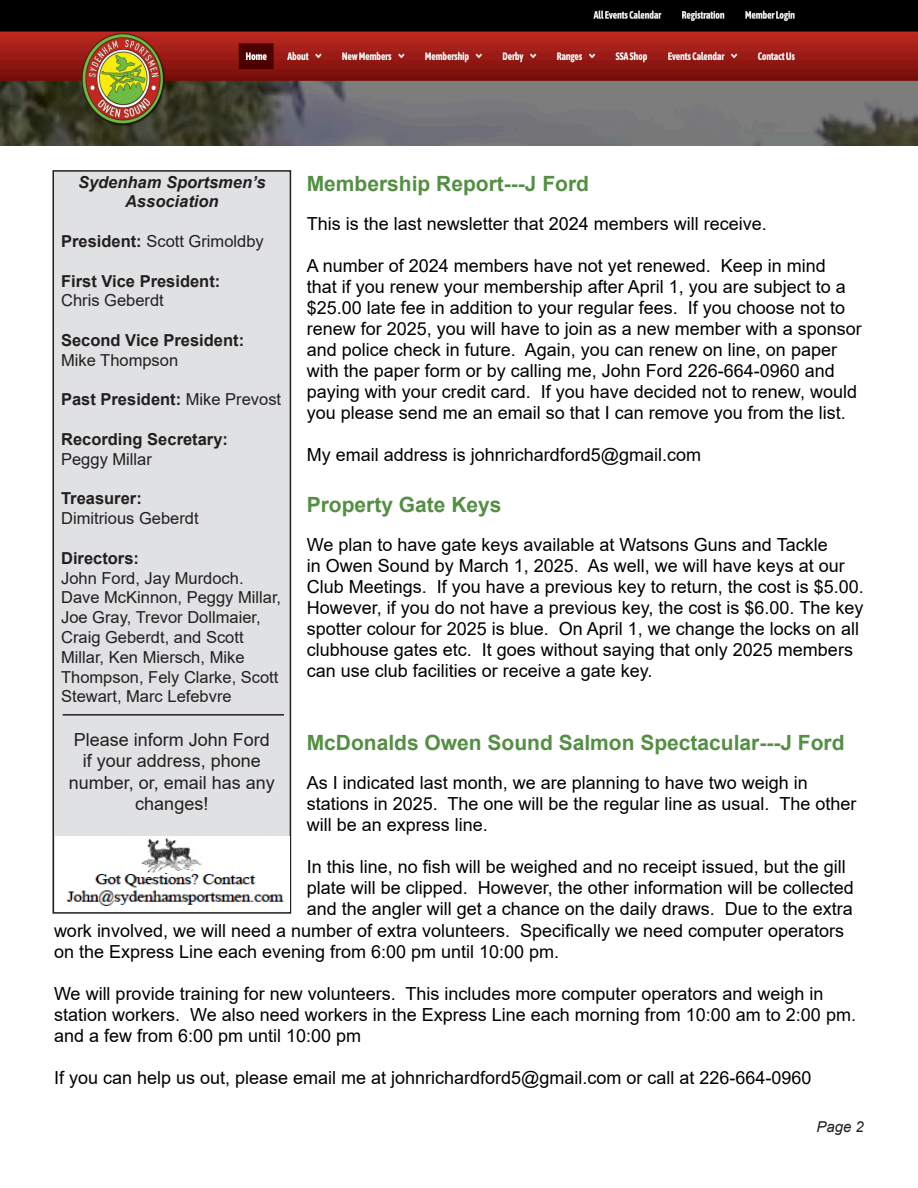
<style>
.page{position:relative;width:918px;height:1188px;background:#fff}
.page>*{position:absolute;margin:0;border:0;box-sizing:border-box;transform-origin:0 0}
.t1{font:700 21px "Arial";color:#548f44}
.t2{font:18px/21px "Arial";color:#000}
.t3{font:18px/21.6px "Arial";color:#231f20;text-align:center}
.t4{font:16.5px/19.8px "Arial";color:#231f20}
.t5{font:700 16.5px/19.8px "Arial";color:#231f20}
.t6{font:italic 700 16.5px "Arial";color:#231f20}
.t7{font:italic 15px "Arial";color:#231f20}
.s1{font-weight:700}
.s2{font-weight:400}
</style>
<div class="page">
<img style="left:0;top:0;width:918px;height:145px">
<div style="left:53px;top:171px;width:237px;height:742px;background:#e0e1e3"></div>
<div style="left:52px;top:170px;width:239px;height:744px;border:2px solid #231f20"></div>
<hr style="left:63px;top:714px;width:221px;height:2px;background:#231f20">
<img style="left:56px;top:836px;width:234px;height:76px">
<p class="t6" style="left:78px;top:171px;width:189px">Sydenham Sportsmen’s</p>
<p class="t6" style="left:125px;top:191px;width:95px">Association</p>
<p class="t4" style="left:61px;top:231px;width:204px"><span class="s1">President:</span> Scott Grimoldby</p>
<p class="t5" style="left:61px;top:271px;width:161px">First Vice President:</p>
<p class="t4" style="left:61px;top:291px;width:104px">Chris Geberdt</p>
<p class="t5" style="left:61px;top:330px;width:185px">Second Vice President:</p>
<p class="t4" style="left:61px;top:350px;width:119px">Mike Thompson</p>
<p class="t5" style="left:61px;top:390px;width:222px">Past President: <span class="s2">Mike Prevost</span></p>
<p class="t5" style="left:61px;top:429px;width:168px">Recording Secretary:<br><span class="s2">Peggy Millar</span></p>
<p class="t4" style="left:61px;top:489px;width:139px"><span class="s1">Treasurer:<br></span>Dimitrious Geberdt</p>
<p class="t5" style="left:61px;top:548px;width:79px">Directors:</p>
<p class="t4" style="left:61px;top:568px;width:184px">John Ford, Jay Murdoch.</p>
<p class="t4" style="left:61px;top:588px;width:222px">Dave McKinnon, Peggy Millar,<br>Joe Gray, Trevor Dollmaier,<br>Craig Geberdt, and Scott<br>Millar, Ken Miersch, Mike<br>Thompson, Fely Clarke, Scott<br>Stewart, Marc Lefebvre</p>
<p class="t3" style="left:69px;top:728px;width:208px">Please inform John Ford if your address, phone number, or, email has any changes!</p>
<p class="t1" style="left:307px;top:169px;width:284px">Membership Report---J Ford</p>
<p class="t2" style="left:307px;top:213px;width:462px">This is the last newsletter that 2024 members will receive.</p>
<p class="t2" style="left:307px;top:255px;width:557px">A number of 2024 members have not yet renewed. Keep in mind<br>that if you renew your membership after April 1, you are subject to a $25.00 late fee in addition to your regular fees. If you choose not to renew for 2025, you will have to join as a new member with a sponsor and police check in future. Again, you can renew on line, on paper with the paper form or by calling me, John Ford 226-664-0960 and paying with your credit card. If you have decided not to renew, would you please send me an email so that I can remove you from the list.</p>
<p class="t2" style="left:307px;top:444px;width:396px">My email address is johnrichardford5@gmail.com</p>
<p class="t1" style="left:307px;top:490px;width:196px">Property Gate Keys</p>
<p class="t2" style="left:307px;top:534px;width:559px">We plan to have gate keys available at Watsons Guns and Tackle<br>in Owen Sound by March 1, 2025. As well, we will have keys at our Club Meetings. If you have a previous key to return, the cost is $5.00.<br>However, if you do not have a previous key, the cost is $6.00. The key spotter colour for 2025 is blue. On April 1, we change the locks on all clubhouse gates etc. It goes without saying that only 2025 members can use club facilities or receive a gate key.</p>
<p class="t1" style="left:307px;top:727px;width:539px">McDonalds Owen Sound Salmon Spectacular---J Ford</p>
<p class="t2" style="left:307px;top:772px;width:503px">As I indicated last month, we are planning to have two weigh in</p>
<p class="t2" style="left:307px;top:793px;width:551px">stations in 2025. The one will be the regular line as usual. The other will be an express line.</p>
<p class="t2" style="left:307px;top:856px;width:541px">In this line, no fish will be weighed and no receipt issued, but the gill</p>
<p class="t2" style="left:307px;top:877px;width:549px">plate will be clipped. However, the other information will be collected</p>
<p class="t2" style="left:307px;top:898px;width:548px">and the angler will get a chance on the daily draws. Due to the extra</p>
<p class="t2" style="left:54px;top:920px;width:792px">work involved, we will need a number of extra volunteers. Specifically we need computer operators</p>
<p class="t2" style="left:54px;top:941px;width:507px">on the Express Line each evening from 6:00 pm until 10:00 pm.</p>
<p class="t2" style="left:54px;top:983px;width:804px">We will provide training for new volunteers. This includes more computer operators and weigh in station workers. We also need workers in the Express Line each morning from 10:00 am to 2:00 pm. and a few from 6:00 pm until 10:00 pm</p>
<p class="t2" style="left:54px;top:1067px;width:759px">If you can help us out, please email me at johnrichardford5@gmail.com or call at 226-664-0960</p>
<p class="t7" style="left:816px;top:1117px;width:49px">Page 2</p>
</div>
